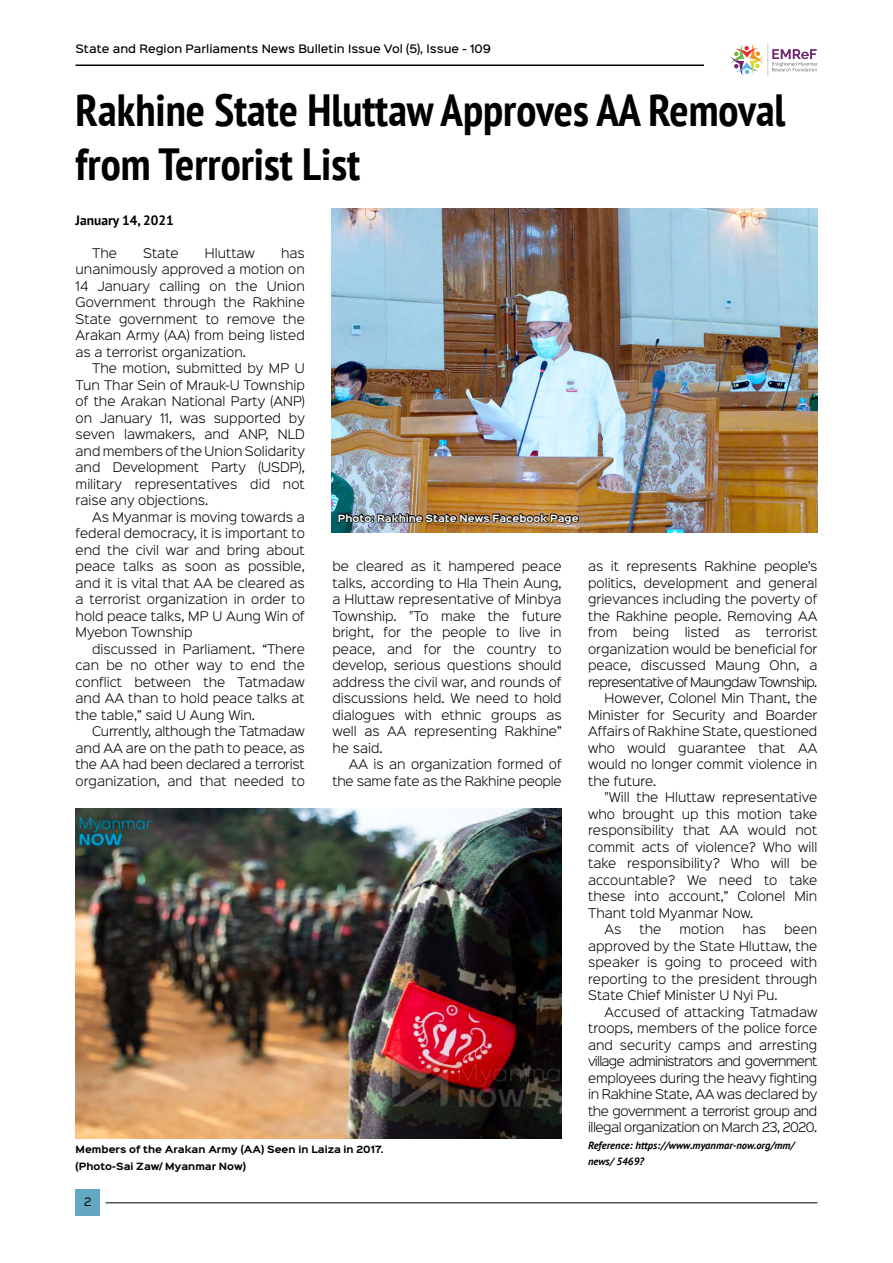
<style>
.page{position:relative;width:893px;height:1263px;background:#fff}
.page>*{position:absolute;margin:0;border:0;box-sizing:border-box;transform-origin:0 0}
.t1{font:700 condensed 45px/54px "PT Sans";color:#000}
.t2{font:700 13.5px "PT Sans";color:#000}
.t3{font:300 12px/16.5px "Sinkin Sans 300";color:#000;text-align:justify}
.t4{font:300 12px/16.5px "Sinkin Sans 300";letter-spacing:-.02em;color:#000;text-align:right}
.t5{font:300 12px "Sinkin Sans 300";letter-spacing:-.06em;color:#000}
.t6{font:500 10.5px "Sinkin Sans 500";color:#000}
.t7{font:italic 700 10.5px/16.5px "PT Sans";color:#000}
.t8{font:10.5px "Sinkin Sans 400";color:#000}
.t9{font:700 9px/16.8px "Sinkin Sans 700";color:#000}
.t10{font:700 9px "Sinkin Sans 700";color:#fff}
</style>
<div class="page">
<hr style="left:76px;top:65px;width:628px;height:1px;background:#000">
<svg style="left:772px;top:49px;width:45px;height:22px"></svg>
<svg style="left:730px;top:44px;width:33px;height:32px"></svg>
<hr style="left:767px;top:43px;width:1px;height:33px;background:#cdcccb">
<hr style="left:106px;top:1202px;width:711px;height:1px;background:#000">
<div style="left:76px;top:1189px;width:24px;height:26px;background:#64a7c2"></div>
<img style="left:76px;top:808px;width:485px;height:330px">
<img style="left:332px;top:208px;width:485px;height:324px">
<img style="left:336px;top:501px;width:244px;height:32px">
<p class="t6" style="left:76px;top:40px;width:417px">State and Region Parliaments News Bulletin Issue Vol (5), Issue - 109</p>
<h1 class="t1" style="left:76px;top:83px;width:711px">Rakhine State Hluttaw Approves AA Removal from Terrorist List</h1>
<p class="t2" style="left:76px;top:211px;width:100px">January 14, 2021</p>
<p class="t3" style="left:92px;top:244px;width:26px">The</p>
<p class="t3" style="left:143px;top:244px;width:37px">State</p>
<p class="t3" style="left:205px;top:244px;width:52px">Hluttaw</p>
<p class="t3" style="left:76px;top:244px;width:231px;text-indent:205px">has unanimously approved a motion on 14 January calling on the Union Government through the Rakhine State government to remove the Arakan Army (AA) from being listed as a terrorist organization.</p>
<p class="t3" style="left:76px;top:359px;width:231px;text-indent:16px">The motion, submitted by MP U Tun Thar Sein of Mrauk-U Township of the Arakan National Party (ANP) on January 11, was supported by seven lawmakers, and ANP, NLD and members of the Union Solidarity and Development Party (USDP), military representatives did not raise any objections.</p>
<p class="t3" style="left:76px;top:508px;width:231px;text-indent:16px">As Myanmar is moving towards a federal democracy, it is important to end the civil war and bring about peace talks as soon as possible, and it is vital that AA be cleared as a terrorist organization in order to hold peace talks, MP U Aung Win of Myebon Township</p>
<p class="t3" style="left:76px;top:640px;width:231px;text-indent:16px">discussed in Parliament. “There can be no other way to end the conflict between the Tatmadaw and AA than to hold peace talks at the table,” said U Aung Win.</p>
<p class="t3" style="left:76px;top:722px;width:231px;text-indent:16px">Currently, although the Tatmadaw and AA are on the path to peace, as the AA had been declared a terrorist organization, and that needed to</p>
<p class="t10" style="left:338px;top:513px;width:242px">Photo: Rakhine State News Facebook Page</p>
<p class="t3" style="left:332px;top:557px;width:231px">be cleared as it hampered peace talks, according to Hla Thein Aung, a Hluttaw representative of Minbya Township. "To make the future bright, for the people to live in peace, and for the country to develop, serious questions should address the civil war, and rounds of discussions held. We need to hold dialogues with ethnic groups as well as AA representing Rakhine” he said.</p>
<p class="t4" style="left:332px;top:755px;width:231px">AA is an organization formed of the same fate as the Rakhine people</p>
<p class="t9" style="left:76px;top:1142px;width:310px">Members of the Arakan Army (AA) Seen in Laiza in 2017. (Photo-Sai Zaw/ Myanmar Now)</p>
<p class="t3" style="left:588px;top:557px;width:231px">as it represents Rakhine people’s politics, development and general grievances including the poverty of the Rakhine people. Removing AA from</p>
<p class="t3" style="left:633px;top:623px;width:38px">being</p>
<p class="t3" style="left:685px;top:623px;width:37px">listed</p>
<p class="t3" style="left:735px;top:623px;width:17px">as</p>
<p class="t3" style="left:766px;top:623px;width:53px">terrorist</p>
<p class="t3" style="left:588px;top:640px;width:231px">organization would be beneficial for</p>
<p class="t3" style="left:588px;top:656px;width:231px">peace, discussed Maung Ohn, a</p>
<p class="t5" style="left:588px;top:672px;width:231px">representative of Maungdaw Township.</p>
<p class="t3" style="left:605px;top:689px;width:214px">However, Colonel Min Thant, the</p>
<p class="t3" style="left:588px;top:706px;width:231px">Minister for Security and Boarder</p>
<p class="t3" style="left:588px;top:722px;width:231px">Affairs of Rakhine State, questioned</p>
<p class="t3" style="left:588px;top:739px;width:231px">who would guarantee that AA</p>
<p class="t3" style="left:588px;top:755px;width:231px">would no longer commit violence in</p>
<p class="t3" style="left:588px;top:772px;width:70px">the future.</p>
<p class="t3" style="left:605px;top:788px;width:214px">"Will the Hluttaw representative</p>
<p class="t3" style="left:588px;top:805px;width:231px">who brought up this motion take</p>
<p class="t3" style="left:588px;top:821px;width:231px">responsibility that AA would not</p>
<p class="t3" style="left:588px;top:838px;width:231px">commit acts of violence? Who will</p>
<p class="t3" style="left:588px;top:854px;width:231px">take responsibility? Who will be</p>
<p class="t3" style="left:588px;top:871px;width:231px">accountable? We need to take</p>
<p class="t3" style="left:588px;top:887px;width:231px">these into account,” Colonel Min</p>
<p class="t3" style="left:588px;top:904px;width:167px">Thant told Myanmar Now.</p>
<p class="t3" style="left:605px;top:920px;width:18px">As</p>
<p class="t3" style="left:640px;top:920px;width:23px">the</p>
<p class="t3" style="left:679px;top:920px;width:46px">motion</p>
<p class="t3" style="left:742px;top:920px;width:25px">has</p>
<p class="t3" style="left:588px;top:920px;width:231px;text-indent:196px">been approved by the State Hluttaw, the speaker is going to proceed with reporting to the president through State Chief Minister U Nyi Pu.</p>
<p class="t3" style="left:588px;top:1003px;width:231px;text-indent:16px">Accused of attacking Tatmadaw troops, members of the police force and security camps and arresting village administrators and government employees during the heavy fighting in Rakhine State, AA was declared by the government a terrorist group and illegal organization on March 23, 2020.</p>
<p class="t7" style="left:588px;top:1137px;width:208px">Reference: https://www.myanmar-now.org/mm/ news/ 5469?</p>
<p class="t8" style="left:84px;top:1193px;width:9px">2</p>
</div>
